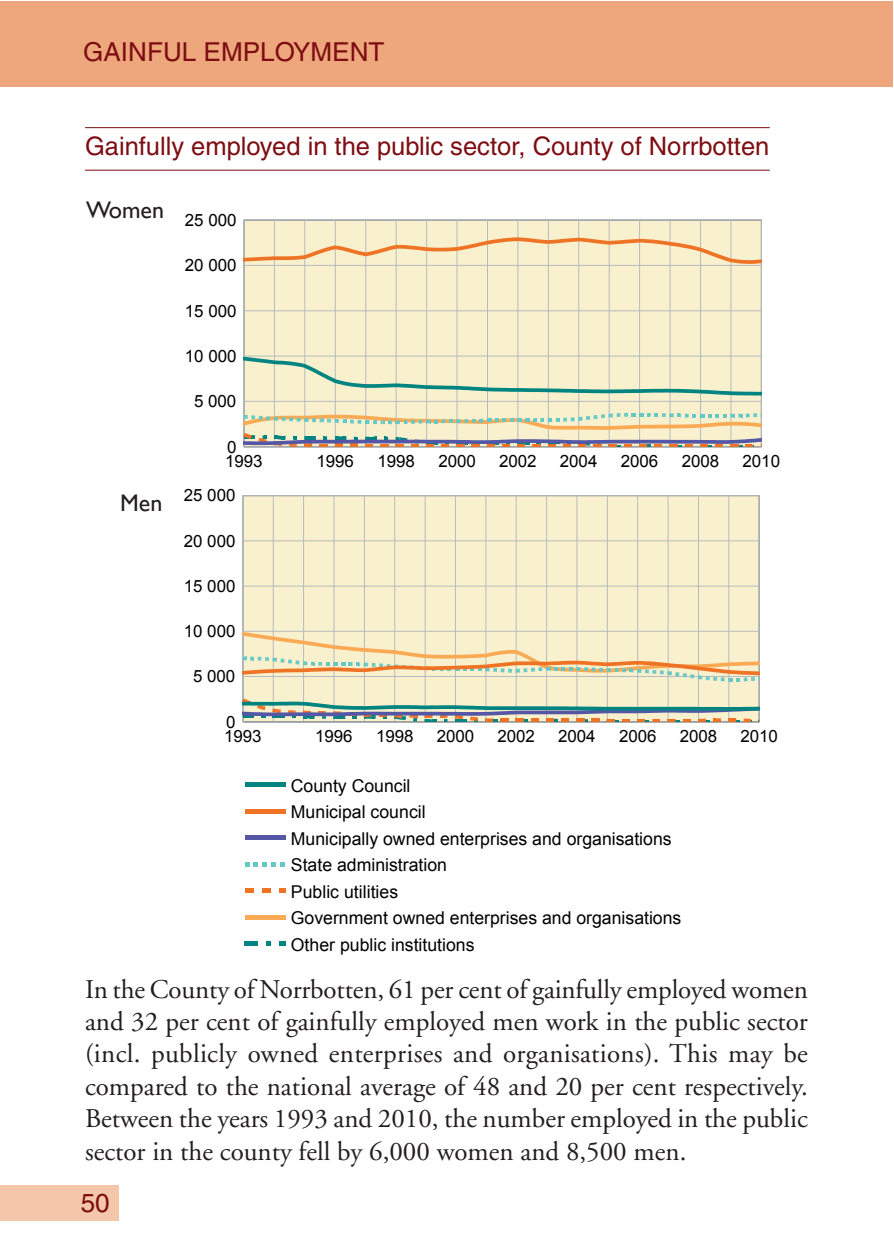
<style>
.page{position:relative;width:894px;height:1260px;background:#fff}
.page>*{position:absolute;margin:0;border:0;box-sizing:border-box;transform-origin:0 0}
.t1{font:27px/32.4px "Adobe Garamond";color:#231f1f;text-align:justify}
.t2{font:26.1px "Helvetica";color:#7d0d12}
.t3{font:25.5px "Helvetica";color:#7d0d12}
.t4{font:24px "Gill Sans";color:#231f1f}
.t5{font:17.7px/26.4px "Arial";color:#000}
.t6{font:16.8px "Arial";letter-spacing:-.005em;color:#000}
</style>
<div class="page">
<div style="left:0;top:1185px;width:119px;height:36px;background:#f4c7aa"></div>
<div style="left:0;top:1px;width:893px;height:85px;background:#eea77d"></div>
<hr style="left:85px;top:127px;width:685px;height:1px;background:#7d0d12">
<hr style="left:85px;top:170px;width:685px;height:1px;background:#7d0d12">
<hr style="left:243px;top:220px;width:1px;height:227px;background:#b6bcbe">
<svg style="left:244px;top:220px;width:518px;height:227px;background:#ebe4c5"></svg>
<svg style="left:242px;top:495px;width:518px;height:227px;background:#ece5c4"></svg>
<div style="left:245px;top:782px;width:41px;height:5px;background:#008481"></div>
<hr style="left:245px;top:809px;width:41px;height:4px;background:#ef7325">
<div style="left:245px;top:835px;width:41px;height:5px;background:#5457a6"></div>
<svg style="left:245px;top:862px;width:39px;height:4px"></svg>
<svg style="left:245px;top:889px;width:9px;height:4px"></svg>
<svg style="left:262px;top:889px;width:9px;height:4px"></svg>
<svg style="left:280px;top:889px;width:6px;height:4px"></svg>
<hr style="left:245px;top:915px;width:41px;height:4px;background:#faaa54">
<hr style="left:245px;top:942px;width:13px;height:4px;background:#008481">
<svg style="left:267px;top:942px;width:4px;height:4px"></svg>
<svg style="left:280px;top:942px;width:6px;height:4px"></svg>
<p class="t2" style="left:83px;top:42px;width:303px">GAINFUL EMPLOYMENT</p>
<p class="t3" style="left:85px;top:137px;width:686px">Gainfully employed in the public sector, County of Norrbotten</p>
<p class="t4" style="left:86px;top:196px;width:80px">Women</p>
<p class="t4" style="left:120px;top:489px;width:44px">Men</p>
<p class="t6" style="left:185px;top:211px;width:53px">25 000</p>
<p class="t6" style="left:185px;top:256px;width:53px">20 000</p>
<p class="t6" style="left:185px;top:301px;width:53px">15 000</p>
<p class="t6" style="left:185px;top:347px;width:53px">10 000</p>
<p class="t6" style="left:194px;top:392px;width:44px">5 000</p>
<p class="t6" style="left:227px;top:437px;width:11px">0</p>
<p class="t6" style="left:225px;top:452px;width:39px">1993</p>
<p class="t6" style="left:317px;top:452px;width:39px">1996</p>
<p class="t6" style="left:377px;top:452px;width:39px">1998</p>
<p class="t6" style="left:438px;top:452px;width:39px">2000</p>
<p class="t6" style="left:499px;top:452px;width:39px">2002</p>
<p class="t6" style="left:560px;top:452px;width:39px">2004</p>
<p class="t6" style="left:621px;top:452px;width:39px">2006</p>
<p class="t6" style="left:682px;top:452px;width:39px">2008</p>
<p class="t6" style="left:743px;top:452px;width:39px">2010</p>
<p class="t6" style="left:184px;top:486px;width:53px">25 000</p>
<p class="t6" style="left:184px;top:531px;width:53px">20 000</p>
<p class="t6" style="left:184px;top:577px;width:53px">15 000</p>
<p class="t6" style="left:184px;top:622px;width:53px">10 000</p>
<p class="t6" style="left:193px;top:667px;width:44px">5 000</p>
<p class="t6" style="left:226px;top:712px;width:11px">0</p>
<p class="t6" style="left:224px;top:727px;width:39px">1993</p>
<p class="t6" style="left:315px;top:727px;width:39px">1996</p>
<p class="t6" style="left:376px;top:727px;width:39px">1998</p>
<p class="t6" style="left:437px;top:727px;width:39px">2000</p>
<p class="t6" style="left:497px;top:727px;width:39px">2002</p>
<p class="t6" style="left:558px;top:727px;width:39px">2004</p>
<p class="t6" style="left:619px;top:727px;width:39px">2006</p>
<p class="t6" style="left:680px;top:727px;width:39px">2008</p>
<p class="t6" style="left:740px;top:727px;width:39px">2010</p>
<p class="t5" style="left:291px;top:772px;width:392px">County Council<br>Municipal council<br>Municipally owned enterprises and organisations<br>State administration<br>Public utilities<br>Government owned enterprises and organisations<br>Other public institutions</p>
<p class="t1" style="left:85px;top:975px;width:724px">In the County of Norrbotten, 61 per cent of gainfully employed women and 32 per cent of gainfully employed men work in the public sector (incl. publicly owned enterprises and organisations). This may be compared to the national average of 48 and 20 per cent respectively.<br>Between the years 1993 and 2010, the number employed in the public sector in the county fell by 6,000 women and 8,500 men.</p>
<p class="t2" style="left:81px;top:1194px;width:31px">50</p>
</div>
